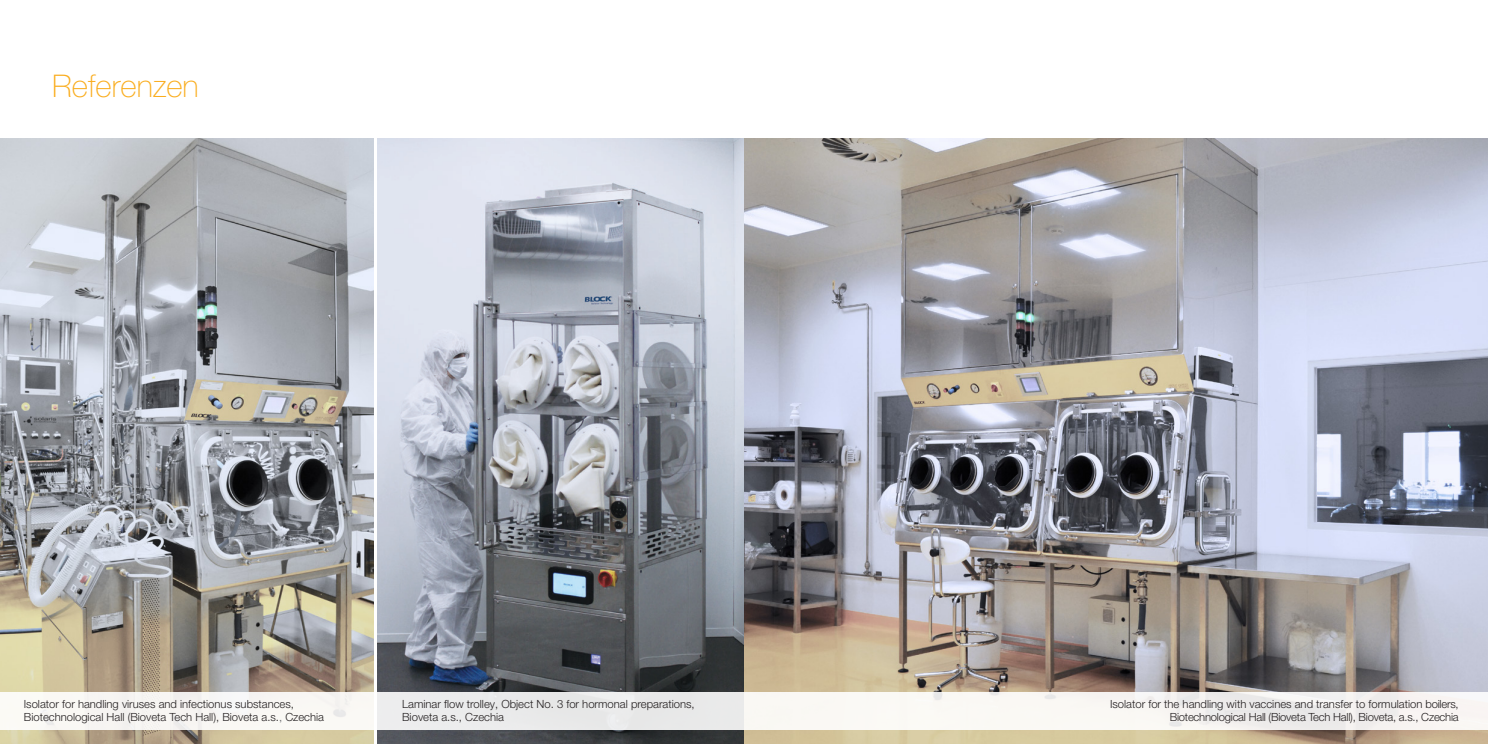
<style>
.page{position:relative;width:1488px;height:744px;background:#fff}
.page>*{position:absolute;margin:0;border:0;box-sizing:border-box;transform-origin:0 0}
.t1{font:100 31.25px "Helvetica Neue LT Pro";color:#faad1e}
.t2{font:300 11.25px/13.5px "Helvetica Neue LT Pro";color:#231f20}
.t3{font:300 11.25px "Helvetica Neue LT Pro";letter-spacing:-.02em;color:#231f20}
.s1{font-family:"Arial";font-weight:400;color:#6c6d70}
</style>
<div class="page">
<img style="left:377px;top:139px;width:1110px;height:605px">
<div style="left:743px;top:692px;width:744px;height:38px;background:linear-gradient(to right,#fbfaf5,#f1efee)"></div>
<img style="left:0;top:139px;width:374px;height:605px">
<div style="left:0;top:692px;width:374px;height:38px;background:#f8f7f4"></div>
<div style="left:377px;top:692px;width:366px;height:38px;background:#e9eaea"></div>
<p class="t1" style="left:52px;top:67px;width:148px">Referenzen</p>
<p class="t2" style="left:24px;top:696px;width:302px">Isolator for handling viruses and infectionus substances,<br>Biotechnological Hall (Bioveta Tech Hall), Bioveta a.s.<span class="s1">,</span> Czechia</p>
<p class="t2" style="left:402px;top:696px;width:294px">Laminar flow trolley, Object No. 3 for hormonal preparations,</p>
<p class="t2" style="left:402px;top:710px;width:103px">Bioveta a.s., Czechia</p>
<p class="t2" style="left:1109px;top:696px;width:350px">Isolator for the handling with vaccines and transfer to formulation boilers,</p>
<p class="t3" style="left:1169px;top:710px;width:290px">Biotechnological Hall (Bioveta Tech Hall), Bioveta, a.s., Czechia</p>
</div>
